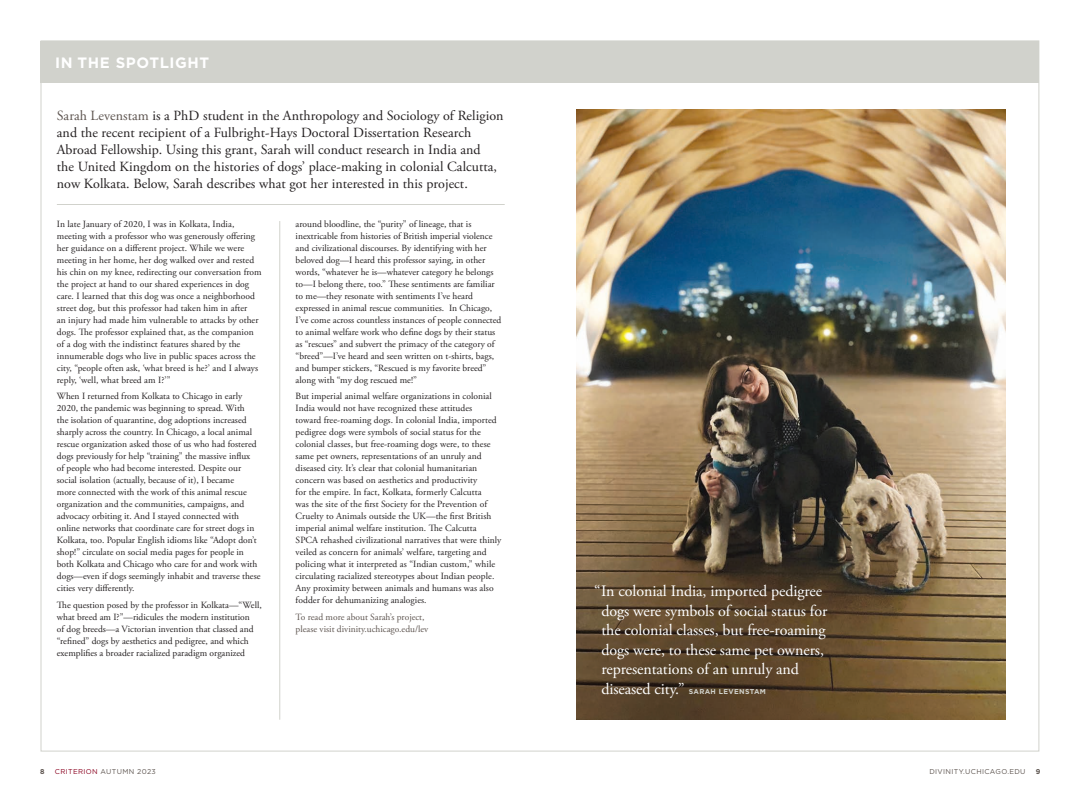
<style>
.page{position:relative;width:1080px;height:792px;background:#fff}
.page>*{position:absolute;margin:0;border:0;box-sizing:border-box;transform-origin:0 0}
.t1{font:16px/19.5px "Adobe Garamond Pro";letter-spacing:-.005em;color:#fff}
.t2{font:700 15px "Gotham";letter-spacing:.04em;color:#fff}
.t3{font:14px/17px "Adobe Garamond Pro";letter-spacing:.005em;color:#231f20}
.t4{font:9.5px/12px "Adobe Garamond Pro";color:#231f20}
.t5{font:9.5px/12px "Adobe Garamond Pro";color:#5d544f}
.t6{font:7px "Gotham";letter-spacing:.05em;color:#5d544f}
.t7{font:700 7px "Gotham";letter-spacing:.05em;color:#d1d2cc}
.t8{font:700 7px "Gotham";color:#5d544f}
.s1{color:#5d544f}
.s2{color:#8a011f}
</style>
<div class="page">
<div style="left:41px;top:41px;width:998px;height:42px;background:#d1d2cc"></div>
<hr style="left:57px;top:204px;width:448px;height:1px;background:#d1d2cc">
<hr style="left:279px;top:221px;width:1px;height:499px;background:#d1d2cc">
<img style="left:576px;top:110px;width:430px;height:610px">
<h2 class="t2" style="left:55px;top:53px;width:156px">IN THE SPOTLIGHT</h2>
<p class="t3" style="left:57px;top:108px;width:448px"><span class="s1">Sarah Levenstam</span> is a PhD student in the Anthropology and Sociology of Religion and the recent recipient of a Fulbright-Hays Doctoral Dissertation Research Abroad Fellowship. Using this grant, Sarah will conduct research in India and<br>the United Kingdom on the histories of dogs’ place-making in colonial Calcutta, now Kolkata. Below, Sarah describes what got her interested in this project.</p>
<p class="t4" style="left:57px;top:218px;width:206px">In late January of 2020, I was in Kolkata, India, meeting with a professor who was generously offering her guidance on a different project. While we were meeting in her home, her dog walked over and rested his chin on my knee, redirecting our conversation from the project at hand to our shared experiences in dog care. I learned that this dog was once a neighborhood street dog, but this professor had taken him in after<br>an injury had made him vulnerable to attacks by other dogs. The professor explained that, as the companion of a dog with the indistinct features shared by the innumerable dogs who live in public spaces across the city, “people often ask, ‘what breed is he?’ and I always reply, ‘well, what breed am I?’”</p>
<p class="t4" style="left:57px;top:391px;width:205px">When I returned from Kolkata to Chicago in early 2020, the pandemic was beginning to spread. With<br>the isolation of quarantine, dog adoptions increased sharply across the country. In Chicago, a local animal rescue organization asked those of us who had fostered dogs previously for help “training” the massive influx<br>of people who had become interested. Despite our social isolation (actually, because of it), I became<br>more connected with the work of this animal rescue organization and the communities, campaigns, and advocacy orbiting it. And I stayed connected with online networks that coordinate care for street dogs in Kolkata, too. Popular English idioms like “Adopt don’t shop!” circulate on social media pages for people in both Kolkata and Chicago who care for and work with dogs—even if dogs seemingly inhabit and traverse these cities very differently.</p>
<p class="t4" style="left:57px;top:599px;width:206px">The question posed by the professor in Kolkata—“Well, what breed am I?”—ridicules the modern institution<br>of dog breeds—a Victorian invention that classed and “refined” dogs by aesthetics and pedigree, and which exemplifies a broader racialized paradigm organized</p>
<p class="t4" style="left:296px;top:218px;width:207px">around bloodline, the “purity” of lineage, that is inextricable from histories of British imperial violence and civilizational discourses. By identifying with her beloved dog—I heard this professor saying, in other words, “whatever he is—whatever category he belongs to—I belong there, too.” These sentiments are familiar to me—they resonate with sentiments I’ve heard expressed in animal rescue communities. In Chicago, I’ve come across countless instances of people connected to animal welfare work who define dogs by their status as “rescues” and subvert the primacy of the category of “breed”—I’ve heard and seen written on t-shirts, bags, and bumper stickers, “Rescued is my favorite breed” along with “my dog rescued me!”</p>
<p class="t4" style="left:296px;top:391px;width:207px">But imperial animal welfare organizations in colonial India would not have recognized these attitudes<br>toward free-roaming dogs. In colonial India, imported pedigree dogs were symbols of social status for the colonial classes, but free-roaming dogs were, to these same pet owners, representations of an unruly and diseased city. It’s clear that colonial humanitarian concern was based on aesthetics and productivity<br>for the empire. In fact, Kolkata, formerly Calcutta<br>was the site of the first Society for the Prevention of Cruelty to Animals outside the UK—the first British imperial animal welfare institution. The Calcutta SPCA rehashed civilizational narratives that were thinly veiled as concern for animals’ welfare, targeting and policing what it interpreted as “Indian custom,” while circulating racialized stereotypes about Indian people.<br>Any proximity between animals and humans was also fodder for dehumanizing analogies.</p>
<p class="t5" style="left:296px;top:611px;width:134px">To read more about Sarah’s project, please visit divinity.uchicago.edu/lev</p>
<h1 class="t1" style="left:601px;top:582px;width:228px;text-indent:-7px">“In colonial India, imported pedigree dogs were symbols of social status for the colonial classes, but free-roaming dogs were, to these same pet owners, representations of an unruly and diseased city.”</h1>
<p class="t7" style="left:689px;top:687px;width:79px">SARAH LEVENSTAM</p>
<p class="t8" style="left:40px;top:767px;width:6px">8</p>
<p class="t6" style="left:55px;top:767px;width:103px"><span class="s2">CRITERION</span> AUTUMN 2023</p>
<p class="t6" style="left:929px;top:767px;width:98px">DIVINITY.UCHICAGO.EDU</p>
<p class="t8" style="left:1036px;top:767px;width:6px">9</p>
</div>
